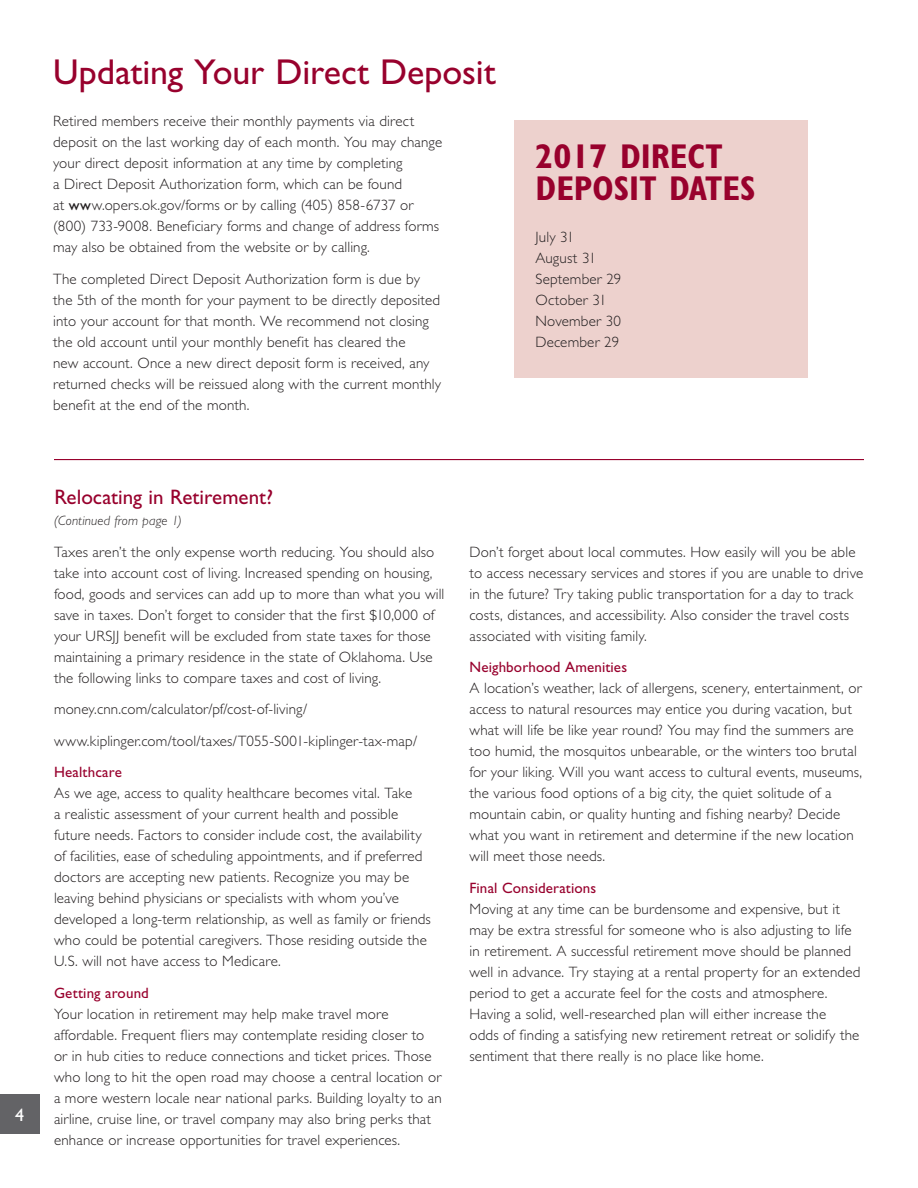
<style>
.page{position:relative;width:918px;height:1188px;background:#fff}
.page>*{position:absolute;margin:0;border:0;box-sizing:border-box;transform-origin:0 0}
.H_Master{font:36px "Gill Sans Std";letter-spacing:-.005em;color:#98012d}
.Txt_NoSp{font:700 condensed 34.5px/31.5px "Gill Sans Std";color:#98012d}
.DC_H2_Cont{font:21px "Gill Sans Std";color:#98012d}
.Page_Number{font:18px "Gill Sans Std";color:#fff}
.Txt_Master{font:300 15px/21px "Gill Sans Std";letter-spacing:.01em;color:#231f20}
.Txt_NoSp-2{font:15px "Gill Sans Std";letter-spacing:.01em;color:#98012d}
.Txt_NoSp-3{font:300 15px "Gill Sans Std";letter-spacing:.01em;color:#231f20}
.Txt_Continued{font:italic 300 13.5px "Gill Sans Std";letter-spacing:.01em;color:#231f20}
.s1{font-weight:400}
</style>
<div class="page">
<div style="left:514px;top:120px;width:294px;height:258px;background:#edd1cd"></div>
<div style="left:0;top:1095px;width:39px;height:39px;background:#636366"></div>
<hr style="left:54px;top:459px;width:810px;height:1px;background:#98012d">
<p class="H_Master" style="left:53px;top:51px;width:444px">Updating Your Direct Deposit</p>
<p class="Txt_Master" style="left:53px;top:111px;width:391px">Retired members receive their monthly payments via direct deposit on the last working day of each month. You may change your direct deposit information at any time by completing<br>a Direct Deposit Authorization form, which can be found<br>at <span class="s1">ww</span>w.opers.ok.gov/forms or by calling (405) 858-6737 or (800) 733-9008. Beneficiary forms and change of address forms may also be obtained from the website or by calling.</p>
<p class="Txt_Master" style="left:53px;top:268px;width:390px">The completed Direct Deposit Authorization form is due by the 5th of the month for your payment to be directly deposited into your account for that month. We recommend not closing the old account until your monthly benefit has cleared the<br>new account. Once a new direct deposit form is received, any returned checks will be reissued along with the current monthly benefit at the end of the month.</p>
<p class="Txt_NoSp" style="left:536px;top:140px;width:222px">2017 DIRECT<br>DEPOSIT DATES</p>
<p class="Txt_NoSp-3" style="left:536px;top:228px;width:40px">July 31</p>
<p class="Txt_NoSp-3" style="left:536px;top:249px;width:62px">August 31</p>
<p class="Txt_NoSp-3" style="left:536px;top:270px;width:87px">September 29</p>
<p class="Txt_NoSp-3" style="left:536px;top:291px;width:73px">October 31</p>
<p class="Txt_NoSp-3" style="left:536px;top:312px;width:87px">November 30</p>
<p class="Txt_NoSp-3" style="left:536px;top:333px;width:85px">December 29</p>
<p class="Page_Number" style="left:15px;top:1104px;width:10px">4</p>
<p class="DC_H2_Cont" style="left:54px;top:485px;width:220px">Relocating in Retirement?</p>
<p class="Txt_Continued" style="left:54px;top:513px;width:129px">(Continued from page 1)</p>
<p class="Txt_Master" style="left:54px;top:541px;width:392px">Taxes aren’t the only expense worth reducing. You should also take into account cost of living. Increased spending on housing, food, goods and services can add up to more than what you will save in taxes. Don’t forget to consider that the first $10,000 of your URSJJ benefit will be excluded from state taxes for those maintaining a primary residence in the state of Oklahoma. Use the following links to compare taxes and cost of living.</p>
<p class="Txt_Master" style="left:54px;top:699px;width:255px">money.cnn.com/calculator/pf/cost-of-living/</p>
<p class="Txt_Master" style="left:54px;top:730px;width:365px">www.kiplinger.com/tool/taxes/T055-S001-kiplinger-tax-map/</p>
<p class="Txt_NoSp-2" style="left:54px;top:763px;width:69px">Healthcare</p>
<p class="Txt_Master" style="left:54px;top:783px;width:378px">As we age, access to quality healthcare becomes vital. Take<br>a realistic assessment of your current health and possible future needs. Factors to consider include cost, the availability of facilities, ease of scheduling appointments, and if preferred doctors are accepting new patients. Recognize you may be leaving behind physicians or specialists with whom you’ve developed a long-term relationship, as well as family or friends who could be potential caregivers. Those residing outside the U.S. will not have access to Medicare.</p>
<p class="Txt_NoSp-2" style="left:54px;top:984px;width:96px">Getting around</p>
<p class="Txt_Master" style="left:54px;top:1003px;width:389px">Your location in retirement may help make travel more affordable. Frequent fliers may contemplate residing closer to<br>or in hub cities to reduce connections and ticket prices. Those who long to hit the open road may choose a central location or a more western locale near national parks. Building loyalty to an airline, cruise line, or travel company may also bring perks that enhance or increase opportunities for travel experiences.</p>
<p class="Txt_Master" style="left:470px;top:541px;width:395px">Don’t forget about local commutes. How easily will you be able to access necessary services and stores if you are unable to drive in the future? Try taking public transportation for a day to track costs, distances, and accessibility. Also consider the travel costs associated with visiting family.</p>
<p class="Txt_NoSp-2" style="left:470px;top:658px;width:159px">Neighborhood Amenities</p>
<p class="Txt_Master" style="left:470px;top:678px;width:394px">A location’s weather, lack of allergens, scenery, entertainment, or access to natural resources may entice you during vacation, but what will life be like year round? You may find the summers are too humid, the mosquitos unbearable, or the winters too brutal for your liking. Will you want access to cultural events, museums, the various food options of a big city, the quiet solitude of a mountain cabin, or quality hunting and fishing nearby? Decide what you want in retirement and determine if the new location will meet those needs.</p>
<p class="Txt_NoSp-2" style="left:470px;top:879px;width:128px">Final Considerations</p>
<p class="Txt_Master" style="left:470px;top:898px;width:392px">Moving at any time can be burdensome and expensive, but it may be extra stressful for someone who is also adjusting to life in retirement. A successful retirement move should be planned well in advance. Try staying at a rental property for an extended period to get a accurate feel for the costs and atmosphere.<br>Having a solid, well-researched plan will either increase the<br>odds of finding a satisfying new retirement retreat or solidify the sentiment that there really is no place like home.</p>
</div>
